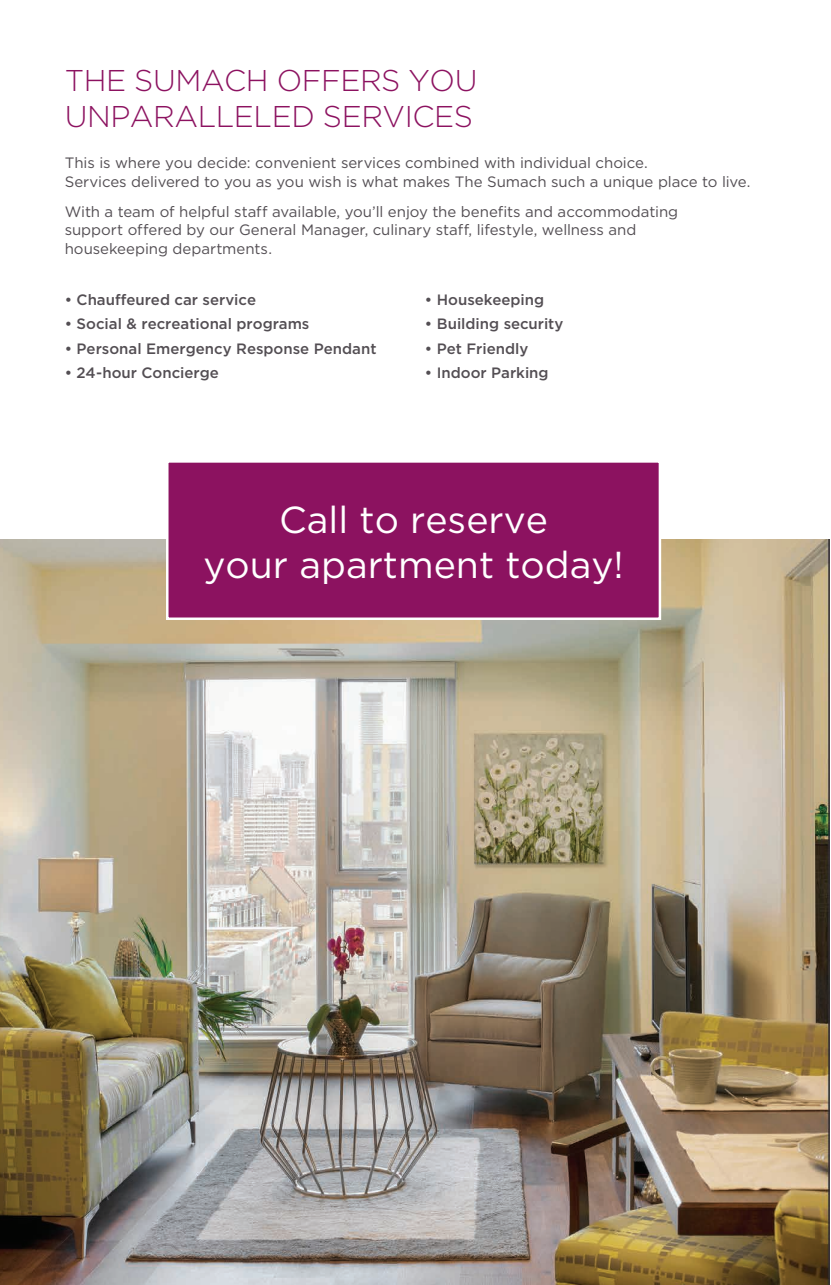
<style>
.page{position:relative;width:831px;height:1285px;background:#fff}
.page>*{position:absolute;margin:0;border:0;box-sizing:border-box;transform-origin:0 0}
.t1{font:37.5px/45px "Gotham HTF";color:#fff;text-align:center}
.t2{font:300 30px/36px "Gotham HTF";letter-spacing:-.015em;color:#8c1260}
.t3{font:15px/18.8px "Gotham HTF";letter-spacing:-.005em;color:#534e53}
.t4{font:500 15px "Gotham HTF";color:#534e53}
</style>
<div class="page">
<img style="left:0;top:539px;width:830px;height:745px">
<div style="left:166px;top:460px;width:495px;height:160px;background:#8c1260;border:2px solid #fff"></div>
<h2 class="t2" style="left:65px;top:62px;width:414px">THE SUMACH OFFERS YOU<br>UNPARALLELED SERVICES</h2>
<p class="t3" style="left:65px;top:153px;width:687px">This is where you decide: convenient services combined with individual choice.<br>Services delivered to you as you wish is what makes The Sumach such a unique place to live.</p>
<p class="t3" style="left:65px;top:202px;width:615px">With a team of helpful staff available, you’ll enjoy the benefits and accommodating support offered by our General Manager, culinary staff, lifestyle, wellness and housekeeping departments.</p>
<p class="t4" style="left:65px;top:291px;width:193px">• Chauffeured car service</p>
<p class="t4" style="left:425px;top:291px;width:121px">• Housekeeping</p>
<p class="t4" style="left:65px;top:315px;width:246px">• Social &amp; recreational programs</p>
<p class="t4" style="left:425px;top:315px;width:140px">• Building security</p>
<p class="t4" style="left:65px;top:340px;width:313px">• Personal Emergency Response Pendant</p>
<p class="t4" style="left:425px;top:340px;width:105px">• Pet Friendly</p>
<p class="t4" style="left:65px;top:364px;width:156px">• 24-hour Concierge</p>
<p class="t4" style="left:425px;top:364px;width:125px">• Indoor Parking</p>
<h3 class="t1" style="left:203px;top:497px;width:422px">Call to reserve<br>your apartment today!</h3>
</div>
